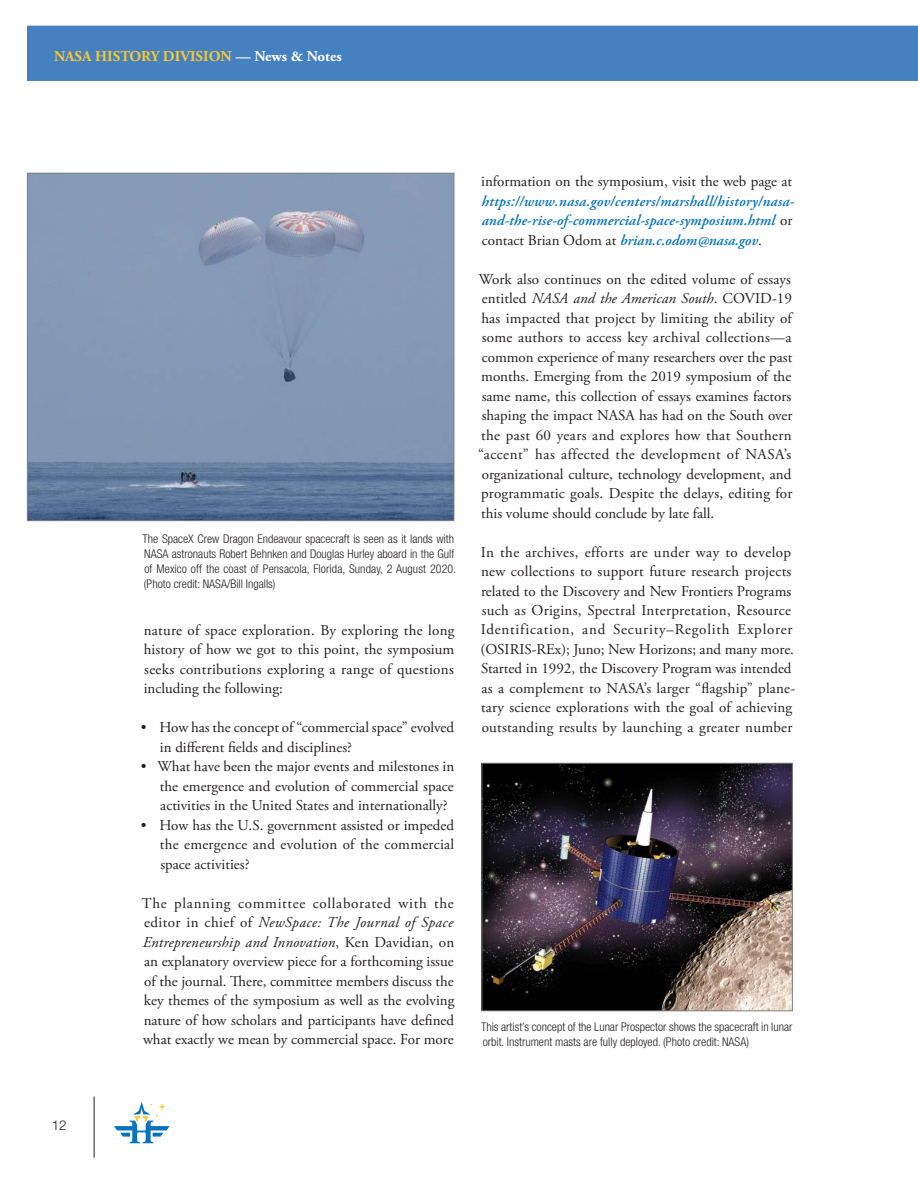
<style>
.page{position:relative;width:918px;height:1188px;background:#fff}
.page>*{position:absolute;margin:0;border:0;box-sizing:border-box;transform-origin:0 0}
.Body{font:15px/19.5px "Adobe Garamond Pro";letter-spacing:.01em;color:#231f20;text-align:justify}
.Body-2{font:italic 600 15px/19.5px "Adobe Garamond Pro";letter-spacing:.005em;color:#0673ba}
.t1{font:700 15px "Adobe Garamond Pro";color:#fac82f}
.t2{font:300 13.5px "Helvetica Neue LT Std";color:#231f20}
.t3{font:300 condensed 12px/15px "Helvetica Neue LT Std";color:#231f20}
.s1{color:#fff}
.s2{font-style:italic}
.s3{font-weight:400;font-style:normal;color:#231f20}
</style>
<div class="page">
<hr style="left:94px;top:1097px;width:1px;height:60px;background:#231f20">
<div style="left:27px;top:26px;width:891px;height:55px;background:#4580c1"></div>
<img style="left:29px;top:175px;width:423px;height:344px">
<div style="left:27px;top:173px;width:427px;height:348px;border:1px solid #7e8083"></div>
<img style="left:484px;top:765px;width:307px;height:244px">
<div style="left:482px;top:763px;width:311px;height:248px;border:1px solid #7e8083"></div>
<svg style="left:114px;top:1102px;width:56px;height:41px"></svg>
<p class="t1" style="left:54px;top:47px;width:289px">NASA HISTORY DIVISION <span class="s1">— News &amp; Notes</span></p>
<p class="t2" style="left:52px;top:1117px;width:17px">12</p>
<p class="t3" style="left:143px;top:531px;width:315px">The SpaceX Crew Dragon Endeavour spacecraft is seen as it lands with NASA astronauts Robert Behnken and Douglas Hurley aboard in the Gulf of Mexico off the coast of Pensacola, Florida, Sunday, 2 August 2020. (Photo credit: NASA/Bill Ingalls)</p>
<p class="Body" style="left:144px;top:621px;width:312px">nature of space exploration. By exploring the long history of how we got to this point, the symposium seeks contributions exploring a range of questions including the following:</p>
<p class="Body" style="left:160px;top:718px;width:296px;text-indent:-19px">• How has the concept of “commercial space” evolved in different fields and disciplines?</p>
<p class="Body" style="left:160px;top:757px;width:296px;text-indent:-19px">• What have been the major events and milestones in the emergence and evolution of commercial space activities in the United States and internationally?</p>
<p class="Body" style="left:160px;top:816px;width:296px;text-indent:-19px">• How has the U.S. government assisted or impeded the emergence and evolution of the commercial space activities?</p>
<p class="Body" style="left:142px;top:894px;width:314px">The planning committee collaborated with the editor in chief of <span class="s2">NewSpace: The Journal of Space Entrepreneurship and Innovation</span>, Ken Davidian, on an explanatory overview piece for a forthcoming issue of the journal. There, committee members discuss the key themes of the symposium as well as the evolving nature of how scholars and participants have defined what exactly we mean by commercial space. For more</p>
<p class="Body-2" style="left:481px;top:172px;width:315px"><span class="s3">information on the symposium, visit the web page at </span>https://www.nasa.gov/centers/marshall/history/nasa&shy;and-the-rise-of-commercial-space-symposium.html <span class="s3">or contact Brian Odom at</span> brian.c.odom@nasa.gov<span class="s3">.</span></p>
<p class="Body" style="left:478px;top:270px;width:316px">Work also continues on the edited volume of essays entitled <span class="s2">NASA and the American South</span>. COVID-19 has impacted that project by limiting the ability of some authors to access key archival collections—a common experience of many researchers over the past months. Emerging from the 2019 symposium of the same name, this collection of essays examines factors shaping the impact NASA has had on the South over the past 60 years and explores how that Southern “accent” has affected the development of NASA’s organizational culture, technology development, and programmatic goals. Despite the delays, editing for this volume should conclude by late fall.</p>
<p class="Body" style="left:481px;top:543px;width:316px;text-align:left">In the archives, efforts are under way to develop new collections to support future research projects related to the Discovery and New Frontiers Programs such as Origins, Spectral Interpretation, Resource Identification, and Security–Regolith Explorer (OSIRIS-REx); Juno; New Horizons; and many more.<br>Started in 1992, the Discovery Program was intended as a complement to NASA’s larger “flagship” plane&shy;tary science explorations with the goal of achieving outstanding results by launching a greater number</p>
<p class="t3" style="left:481px;top:1019px;width:313px">This artist’s concept of the Lunar Prospector shows the spacecraft in lunar orbit. Instrument masts are fully deployed. (Photo credit: NASA)</p>
</div>
